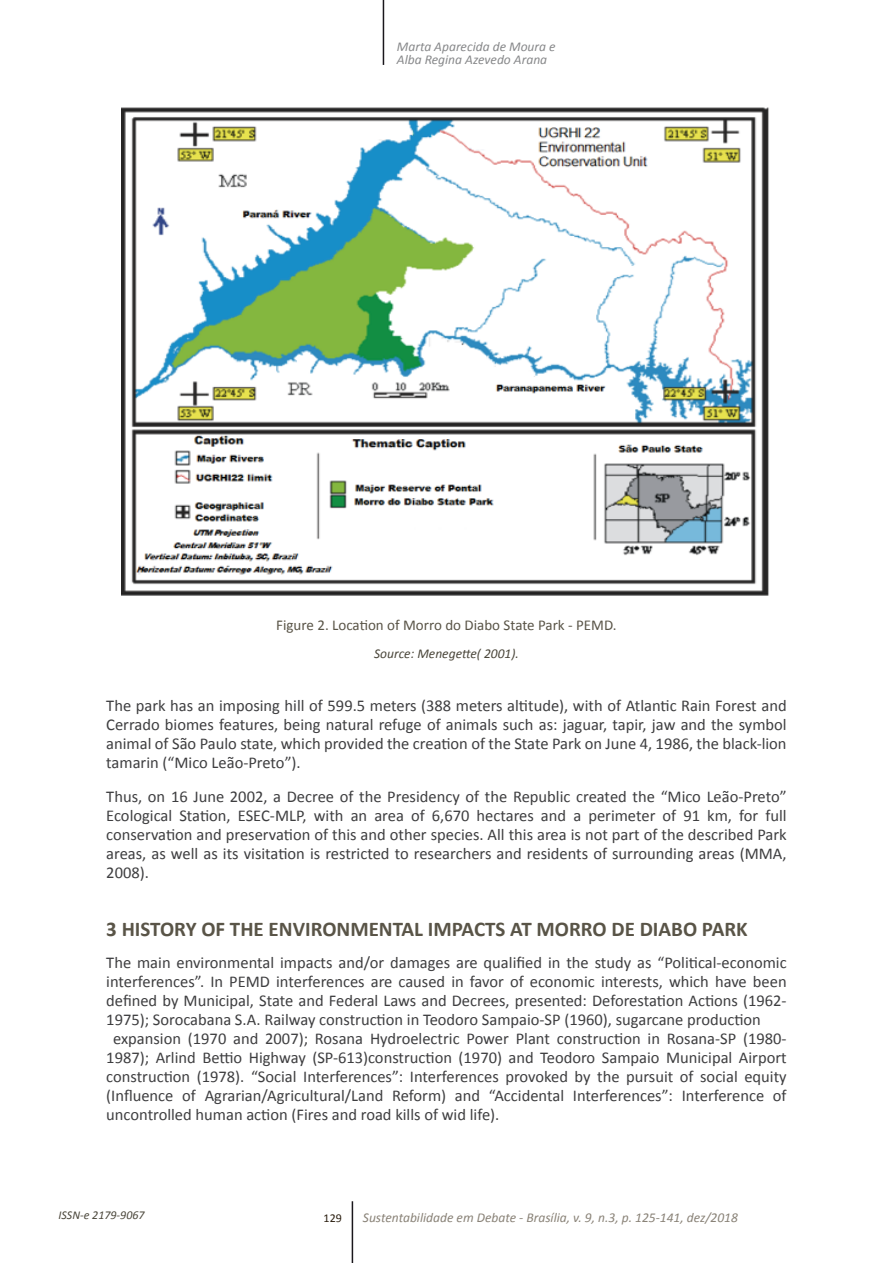
<style>
.page{position:relative;width:893px;height:1263px;background:#fff}
.page>*{position:absolute;margin:0;border:0;box-sizing:border-box;transform-origin:0 0}
.t1{font:700 21px "Calibri";color:#595447}
.t2{font:16.5px/19px "Calibri";color:#3e3e40;text-align:justify}
.t3{font:15px "Calibri";color:#595447}
.t4{font:italic 13.5px "Calibri";color:#898277}
.t5{font:italic 13.5px/13.5px "Calibri";color:#87888a}
.t6{font:italic 13.5px "Calibri";color:#4a463a}
.t7{font:italic 12px "Calibri";color:#4a463a}
.t8{font:12px "Calibri";color:#291d0e}
</style>
<div class="page">
<hr style="left:383px;top:0;width:1px;height:65px;background:#1a171c">
<hr style="left:352px;top:1201px;width:1px;height:62px;background:#1a171c">
<img style="left:121px;top:107px;width:648px;height:489px">
<p class="t5" style="left:397px;top:39px;width:160px">Marta Aparecida de Moura e<br>Alba Regina Azevedo Arana</p>
<p class="t3" style="left:276px;top:615px;width:342px">Figure 2. Location of Morro do Diabo State Park - PEMD.</p>
<p class="t6" style="left:374px;top:644px;width:146px">Source: Menegette( 2001).</p>
<p class="t2" style="left:106px;top:696px;width:682px">The park has an imposing hill of 599.5 meters (388 meters altitude), with of Atlantic Rain Forest and Cerrado biomes features, being natural refuge of animals such as: jaguar, tapir, jaw and the symbol animal of São Paulo state, which provided the creation of the State Park on June 4, 1986, the black-lion tamarin (“Mico Leão-Preto”).</p>
<p class="t2" style="left:106px;top:787px;width:682px">Thus, on 16 June 2002, a Decree of the Presidency of the Republic created the “Mico Leão-Preto” Ecological Station, ESEC-MLP, with an area of 6,670 hectares and a perimeter of 91 km, for full conservation and preservation of this and other species. All this area is not part of the described Park areas, as well as its visitation is restricted to researchers and residents of surrounding areas (MMA, 2008).</p>
<p class="t1" style="left:106px;top:916px;width:643px">3 HISTORY OF THE ENVIRONMENTAL IMPACTS AT MORRO DE DIABO PARK</p>
<p class="t2" style="left:106px;top:953px;width:682px">The main environmental impacts and/or damages are qualified in the study as “Political-economic</p>
<p class="t2" style="left:106px;top:972px;width:682px">interferences”. In PEMD interferences are caused in favor of economic interests, which have been</p>
<p class="t2" style="left:106px;top:991px;width:682px">defined by Municipal, State and Federal Laws and Decrees, presented: Deforestation Actions (1962-</p>
<p class="t2" style="left:106px;top:1010px;width:656px">1975); Sorocabana S.A. Railway construction in Teodoro Sampaio-SP (1960), sugarcane production</p>
<p class="t2" style="left:113px;top:1029px;width:675px">expansion (1970 and 2007); Rosana Hydroelectric Power Plant construction in Rosana-SP (1980-</p>
<p class="t2" style="left:106px;top:1048px;width:682px">1987); Arlind Bettio Highway (SP-613)construction (1970) and Teodoro Sampaio Municipal Airport</p>
<p class="t2" style="left:106px;top:1067px;width:682px">construction (1978). “Social Interferences”: Interferences provoked by the pursuit of social equity</p>
<p class="t2" style="left:106px;top:1086px;width:682px">(Influence of Agrarian/Agricultural/Land Reform) and “Accidental Interferences”: Interference of</p>
<p class="t2" style="left:106px;top:1105px;width:395px">uncontrolled human action (Fires and road kills of wid life).</p>
<p class="t7" style="left:59px;top:1207px;width:88px">ISSN-e 2179-9067</p>
<p class="t4" style="left:363px;top:1209px;width:376px">Sustentabilidade em Debate - Brasília, v. 9, n.3, p. 125-141, dez/2018</p>
<p class="t8" style="left:324px;top:1210px;width:20px">129</p>
</div>
